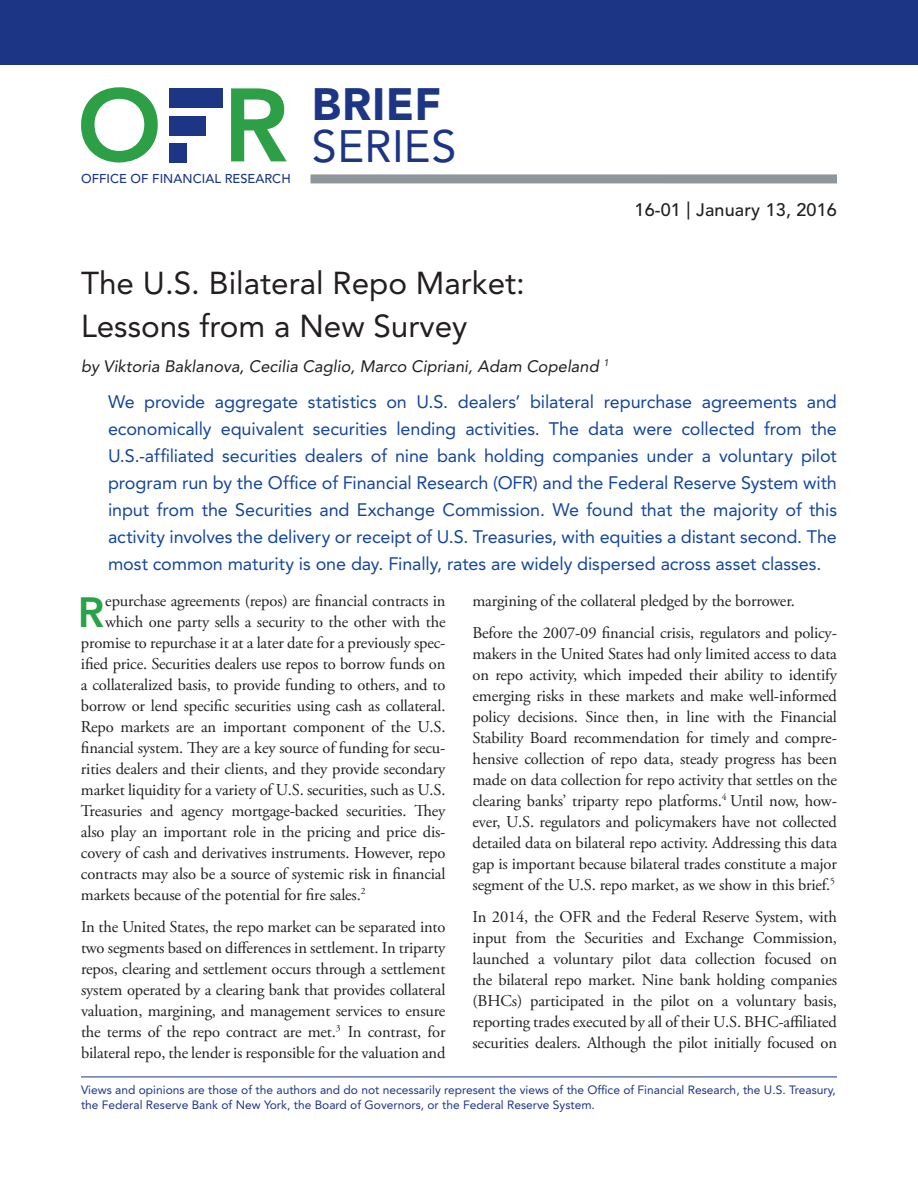
<style>
.page{position:relative;width:918px;height:1188px;background:#fff}
.page>*{position:absolute;margin:0;border:0;box-sizing:border-box;transform-origin:0 0}
.t1{font:45px/42px "Avenir LT Std";letter-spacing:.005em;color:#1c3685}
.Body_txt_dropcap{font:800 42px "Avenir LT Std";color:#29a347}
.t2{font:31.5px/43.5px "Avenir LT Std";color:#231f20}
.Intro_Para{font:18px/27px "Avenir LT Std";letter-spacing:-.005em;color:#14469b;text-align:justify}
.t3{font:500 18px "Avenir LT Std";letter-spacing:.01em;color:#231f20}
.t4{font:16.5px/21px "Adobe Garamond Pro";letter-spacing:-.01em;color:#231f20;text-align:justify}
.t5{font:italic 16.5px "Avenir LT Std";color:#231f20}
.t6{font:500 12.75px "Avenir LT Std";letter-spacing:.005em;color:#1c3685}
.t7{font:12px/15px "Avenir LT Std";color:#1c3685}
.s1{font-weight:900}
</style>
<div class="page">
<div style="left:0;top:0;width:918px;height:65px;background:#1c3685"></div>
<div style="left:310px;top:174px;width:527px;height:9px;background:#8f959d"></div>
<svg style="left:81px;top:87px;width:77px;height:76px"></svg>
<svg style="left:231px;top:88px;width:56px;height:73px"></svg>
<div style="left:169px;top:88px;width:53px;height:20px;background:#1c3685"></div>
<div style="left:169px;top:116px;width:37px;height:20px;background:#1c3685"></div>
<div style="left:169px;top:143px;width:18px;height:20px;background:#1c3685"></div>
<hr style="left:81px;top:1077px;width:756px;height:1px;background:#1c3685">
<p class="t6" style="left:81px;top:172px;width:211px">OFFICE OF FINANCIAL RESEARCH</p>
<p class="t1" style="left:312px;top:84px;width:146px"><span class="s1">BRIEF<br></span>SERIES</p>
<p class="t3" style="left:635px;top:200px;width:204px">16-01 | January 13, 2016</p>
<h1 class="t2" style="left:81px;top:261px;width:446px">The U.S. Bilateral Repo Market:<br>Lessons from a New Survey</h1>
<p class="t5" style="left:81px;top:357px;width:529px">by Viktoria Baklanova, Cecilia Caglio, Marco Cipriani, Adam Copeland <sup>1</sup></p>
<p class="Intro_Para" style="left:108px;top:389px;width:731px">We provide aggregate statistics on U.S. dealers’ bilateral repurchase agreements and economically equivalent securities lending activities. The data were collected from the U.S.-affiliated securities dealers of nine bank holding companies under a voluntary pilot program run by the Office of Financial Research (OFR) and the Federal Reserve System with input from the Securities and Exchange Commission. We found that the majority of this activity involves the delivery or receipt of U.S. Treasuries, with equities a distant second. The most common maturity is one day. Finally, rates are widely dispersed across asset classes.</p>
<p class="Body_txt_dropcap" style="left:78px;top:588px;width:28px">R</p>
<p class="t4" style="left:105px;top:591px;width:342px">epurchase agreements (repos) are financial contracts in</p>
<p class="t4" style="left:473px;top:585px;width:366px;line-height:31.8px">margining of the collateral pledged by the borrower.<br>Before the 2007-09 financial crisis, regulators and policy-</p>
<p class="t4" style="left:473px;top:644px;width:366px">makers in the United States had only limited access to data on repo activity, which impeded their ability to identify emerging risks in these markets and make well-informed policy decisions. Since then, in line with the Financial Stability Board recommendation for timely and compre&shy;hensive collection of repo data, steady progress has been made on data collection for repo activity that settles on the clearing banks’ triparty repo platforms.<sup>4</sup> Until now, how&shy;ever, U.S. regulators and policymakers have not collected detailed data on bilateral repo activity. Addressing this data gap is important because bilateral trades constitute a major segment of the U.S. repo market, as we show in this brief.<sup>5</sup></p>
<p class="t4" style="left:472px;top:906px;width:366px">In 2014, the OFR and the Federal Reserve System, with input from the Securities and Exchange Commission, launched a voluntary pilot data collection focused on the bilateral repo market. Nine bank holding companies (BHCs) participated in the pilot on a voluntary basis, reporting trades executed by all of their U.S. BHC-affiliated securities dealers. Although the pilot initially focused on</p>
<p class="t4" style="left:105px;top:612px;width:342px">which one party sells a security to the other with the</p>
<p class="t4" style="left:81px;top:633px;width:366px">promise to repurchase it at a later date for a previously spec-</p>
<p class="t4" style="left:81px;top:654px;width:366px">ified price. Securities dealers use repos to borrow funds on</p>
<p class="t4" style="left:81px;top:675px;width:366px">a collateralized basis, to provide funding to others, and to</p>
<p class="t4" style="left:81px;top:696px;width:366px">borrow or lend specific securities using cash as collateral.</p>
<p class="t4" style="left:81px;top:717px;width:366px">Repo markets are an important component of the U.S.</p>
<p class="t4" style="left:81px;top:738px;width:366px">financial system. They are a key source of funding for secu-</p>
<p class="t4" style="left:81px;top:759px;width:366px">rities dealers and their clients, and they provide secondary</p>
<p class="t4" style="left:81px;top:780px;width:366px">market liquidity for a variety of U.S. securities, such as U.S.</p>
<p class="t4" style="left:81px;top:801px;width:366px">Treasuries and agency mortgage-backed securities. They</p>
<p class="t4" style="left:81px;top:822px;width:366px">also play an important role in the pricing and price dis-</p>
<p class="t4" style="left:81px;top:843px;width:366px">covery of cash and derivatives instruments. However, repo</p>
<p class="t4" style="left:81px;top:864px;width:366px">contracts may also be a source of systemic risk in financial</p>
<p class="t4" style="left:81px;top:885px;width:286px">markets because of the potential for fire sales.<sup>2</sup></p>
<p class="t4" style="left:81px;top:917px;width:366px">In the United States, the repo market can be separated into two segments based on differences in settlement. In triparty repos, clearing and settlement occurs through a settlement system operated by a clearing bank that provides collateral valuation, margining, and management services to ensure the terms of the repo contract are met.<sup>3</sup> In contrast, for bilateral repo, the lender is responsible for the valuation and</p>
<h6 class="t7" style="left:81px;top:1082px;width:756px">Views and opinions are those of the authors and do not necessarily represent the views of the Office of Financial Research, the U.S. Treasury, the Federal Reserve Bank of New York, the Board of Governors, or the Federal Reserve System.</h6>
</div>
